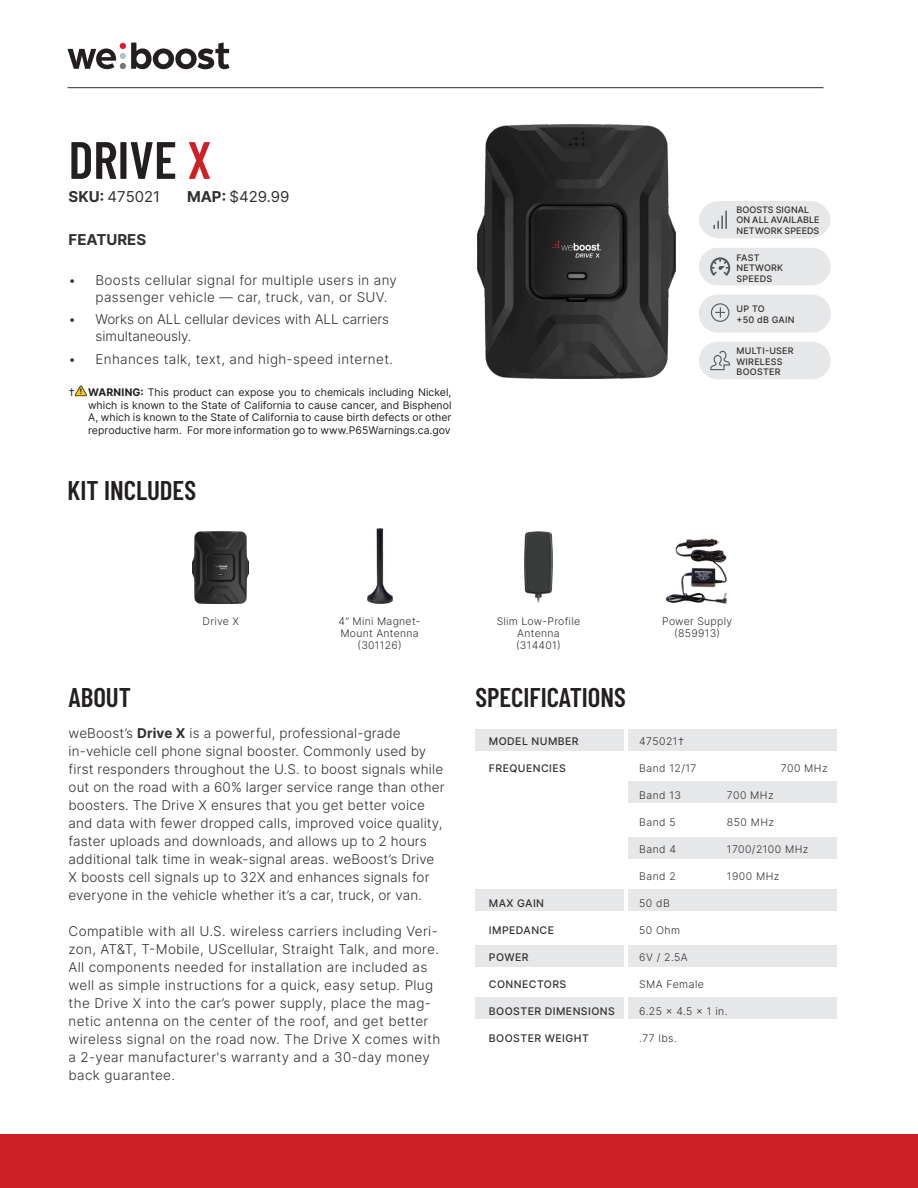
<style>
.page{position:relative;width:918px;height:1188px;background:#fff}
.page>*{position:absolute;margin:0;border:0;box-sizing:border-box;transform-origin:0 0}
.t1{font:600 52.5px "Barlow Condensed";color:#231f20}
.t2{font:600 27px "Barlow Condensed";color:#231f20}
.t3{font:15px "Inter";color:#312f30}
.t4{font:700 15px "Inter";color:#312f30}
.t5{font:300 13.5px/18px "Inter";letter-spacing:.01em;color:#312f30}
.t6{font:10.5px/12.6px "Inter";letter-spacing:.005em;color:#231f20;text-align:justify}
.t7{font:300 10.5px/12px "Inter";letter-spacing:.025em;color:#312f30}
.t8{font:500 10.5px "Inter";letter-spacing:.04em;color:#312f30}
.t9{font:500 9px "Inter";letter-spacing:.025em;color:#312f30}
.t10{font:500 9px "Inter";letter-spacing:.005em;color:#312f30}
.s1{color:#cd2027}
.s2{font-weight:700}
.s3{font-family:"Proxima Nova";font-weight:700;font-size:8.25px;color:#201d1e}
</style>
<div class="page">
<hr style="left:68px;top:87px;width:756px;height:1px;background:#312f30">
<div style="left:0;top:1134px;width:918px;height:54px;background:#cd2027"></div>
<svg style="left:68px;top:42px;width:161px;height:27px"></svg>
<div style="left:475px;top:729px;width:149px;height:22px;background:#e6e7e9"></div>
<div style="left:475px;top:889px;width:149px;height:22px;background:#e6e7e9"></div>
<div style="left:475px;top:945px;width:149px;height:22px;background:#e6e7e9"></div>
<div style="left:475px;top:997px;width:149px;height:22px;background:#e6e7e9"></div>
<div style="left:628px;top:729px;width:209px;height:22px;background:#e6e7e9"></div>
<div style="left:628px;top:889px;width:209px;height:22px;background:#e6e7e9"></div>
<div style="left:628px;top:945px;width:209px;height:22px;background:#e6e7e9"></div>
<div style="left:628px;top:997px;width:209px;height:22px;background:#e6e7e9"></div>
<div style="left:628px;top:781px;width:209px;height:22px;background:#e6e7e9"></div>
<div style="left:628px;top:837px;width:209px;height:22px;background:#e6e7e9"></div>
<img style="left:367px;top:529px;width:25px;height:75px">
<img style="left:524px;top:531px;width:28px;height:72px">
<img style="left:665px;top:539px;width:62px;height:65px">
<div style="left:699px;top:342px;width:132px;height:37px;background:#e6e7e9;border-radius:19px"></div>
<svg style="left:710px;top:350px;width:20px;height:21px"></svg>
<div style="left:699px;top:295px;width:132px;height:37px;background:#e6e7e9;border-radius:19px"></div>
<svg style="left:711px;top:303px;width:19px;height:19px"></svg>
<svg style="left:699px;top:201px;width:131px;height:37px;background:#e5e6e8"></svg>
<div style="left:699px;top:248px;width:132px;height:37px;background:#e6e7e9;border-radius:19px"></div>
<svg style="left:710px;top:257px;width:21px;height:19px"></svg>
<img style="left:478px;top:124px;width:198px;height:255px">
<img style="left:193px;top:531px;width:56px;height:73px">
<svg style="left:75px;top:386px;width:12px;height:10px"></svg>
<p class="t1" style="left:69px;top:123px;width:144px">DRIVE <span class="s1">X</span></p>
<p class="t3" style="left:69px;top:186px;width:93px"><span class="s2">SKU:</span> 475021</p>
<p class="t3" style="left:187px;top:186px;width:104px"><span class="s2">MAP:</span> $429.99</p>
<p class="t4" style="left:69px;top:228px;width:79px">FEATURES</p>
<p class="t5" style="left:96px;top:272px;width:303px;line-height:16.2px;text-indent:-27px">• Boosts cellular signal for multiple users in any passenger vehicle — car, truck, van, or SUV.</p>
<p class="t5" style="left:96px;top:311px;width:295px;line-height:16.2px;text-indent:-27px">• Works on ALL cellular devices with ALL carriers simultaneously.</p>
<p class="t5" style="left:69px;top:349px;width:326px">• Enhances talk, text, and high-speed internet.</p>
<p class="t6" style="left:69px;top:385px;width:15px">† <span class="s3">!</span></p>
<p class="t6" style="left:88px;top:386px;width:365px"><span class="s2">WARNING:</span> This product can expose you to chemicals including Nickel, which is known to the State of California to cause cancer, and Bisphenol A, which is known to the State of California to cause birth defects or other reproductive harm. For more information go to www.P65Warnings.ca.gov</p>
<p class="t2" style="left:68px;top:471px;width:130px">KIT INCLUDES</p>
<p class="t10" style="left:737px;top:203px;width:74px">BOOSTS SIGNAL</p>
<p class="t9" style="left:737px;top:213px;width:84px">ON ALL AVAILABLE</p>
<p class="t10" style="left:737px;top:224px;width:84px">NETWORK SPEEDS</p>
<p class="t9" style="left:737px;top:251px;width:25px">FAST</p>
<p class="t9" style="left:737px;top:261px;width:48px">NETWORK</p>
<p class="t9" style="left:737px;top:272px;width:37px">SPEEDS</p>
<p class="t9" style="left:737px;top:303px;width:30px">UP TO</p>
<p class="t9" style="left:737px;top:313px;width:59px">+50 dB GAIN</p>
<p class="t9" style="left:737px;top:344px;width:59px">MULTI-USER</p>
<p class="t9" style="left:737px;top:355px;width:48px">WIRELESS</p>
<p class="t9" style="left:737px;top:365px;width:45px">BOOSTER</p>
<p class="t7" style="left:203px;top:615px;width:38px">Drive X</p>
<p class="t7" style="left:339px;top:615px;width:83px">4” Mini Magnet-<br>Mount Antenna</p>
<p class="t7" style="left:357px;top:639px;width:46px">(301126)</p>
<p class="t7" style="left:497px;top:615px;width:85px;text-align:center">Slim Low-Profile<br>Antenna</p>
<p class="t7" style="left:516px;top:639px;width:46px">(314401)</p>
<p class="t7" style="left:662px;top:615px;width:71px">Power Supply</p>
<p class="t7" style="left:674px;top:627px;width:47px">(859913)</p>
<p class="t2" style="left:69px;top:678px;width:64px">ABOUT</p>
<p class="t2" style="left:475px;top:678px;width:152px">SPECIFICATIONS</p>
<p class="t5" style="left:69px;top:724px;width:377px">weBoost’s <span class="s2">Drive X</span> is a powerful, professional-grade in-vehicle cell phone signal booster. Commonly used by first responders throughout the U.S. to boost signals while out on the road with a 60% larger service range than other boosters. The Drive X ensures that you get better voice and data with fewer dropped calls, improved voice quality, faster uploads and downloads, and allows up to 2 hours additional talk time in weak-signal areas. weBoost’s Drive X boosts cell signals up to 32X and enhances signals for everyone in the vehicle whether it’s a car, truck, or van.</p>
<p class="t5" style="left:69px;top:922px;width:373px">Compatible with all U.S. wireless carriers including Veri&shy;zon, AT&amp;T, T-Mobile, UScellular, Straight Talk, and more.<br>All components needed for installation are included as well as simple instructions for a quick, easy setup. Plug the Drive X into the car’s power supply, place the mag&shy;netic antenna on the center of the roof, and get better wireless signal on the road now. The Drive X comes with a 2-year manufacturer's warranty and a 30-day money back guarantee.</p>
<p class="t8" style="left:489px;top:733px;width:91px">MODEL NUMBER</p>
<p class="t8" style="left:489px;top:760px;width:79px">FREQUENCIES</p>
<p class="t8" style="left:489px;top:895px;width:57px">MAX GAIN</p>
<p class="t8" style="left:489px;top:922px;width:67px">IMPEDANCE</p>
<p class="t8" style="left:489px;top:949px;width:41px">POWER</p>
<p class="t8" style="left:489px;top:976px;width:79px">CONNECTORS</p>
<p class="t8" style="left:489px;top:1003px;width:127px">BOOSTER DIMENSIONS</p>
<p class="t8" style="left:489px;top:1030px;width:101px">BOOSTER WEIGHT</p>
<p class="t7" style="left:639px;top:735px;width:47px">475021†</p>
<p class="t7" style="left:639px;top:762px;width:59px">Band 12/17</p>
<p class="t7" style="left:781px;top:762px;width:48px">700 MHz</p>
<p class="t7" style="left:639px;top:789px;width:43px">Band 13</p>
<p class="t7" style="left:727px;top:789px;width:48px">700 MHz</p>
<p class="t7" style="left:639px;top:816px;width:38px">Band 5</p>
<p class="t7" style="left:727px;top:816px;width:49px">850 MHz</p>
<p class="t7" style="left:639px;top:843px;width:38px">Band 4</p>
<p class="t7" style="left:727px;top:843px;width:83px">1700/2100 MHz</p>
<p class="t7" style="left:639px;top:870px;width:38px">Band 2</p>
<p class="t7" style="left:727px;top:870px;width:54px">1900 MHz</p>
<p class="t7" style="left:639px;top:897px;width:32px">50 dB</p>
<p class="t7" style="left:639px;top:924px;width:42px">50 Ohm</p>
<p class="t7" style="left:639px;top:951px;width:50px">6V / 2.5A</p>
<p class="t7" style="left:639px;top:978px;width:66px">SMA Female</p>
<p class="t7" style="left:639px;top:1005px;width:90px">6.25 x 4.5 x 1 in.</p>
<p class="t7" style="left:639px;top:1032px;width:39px">.77 lbs.</p>
</div>
